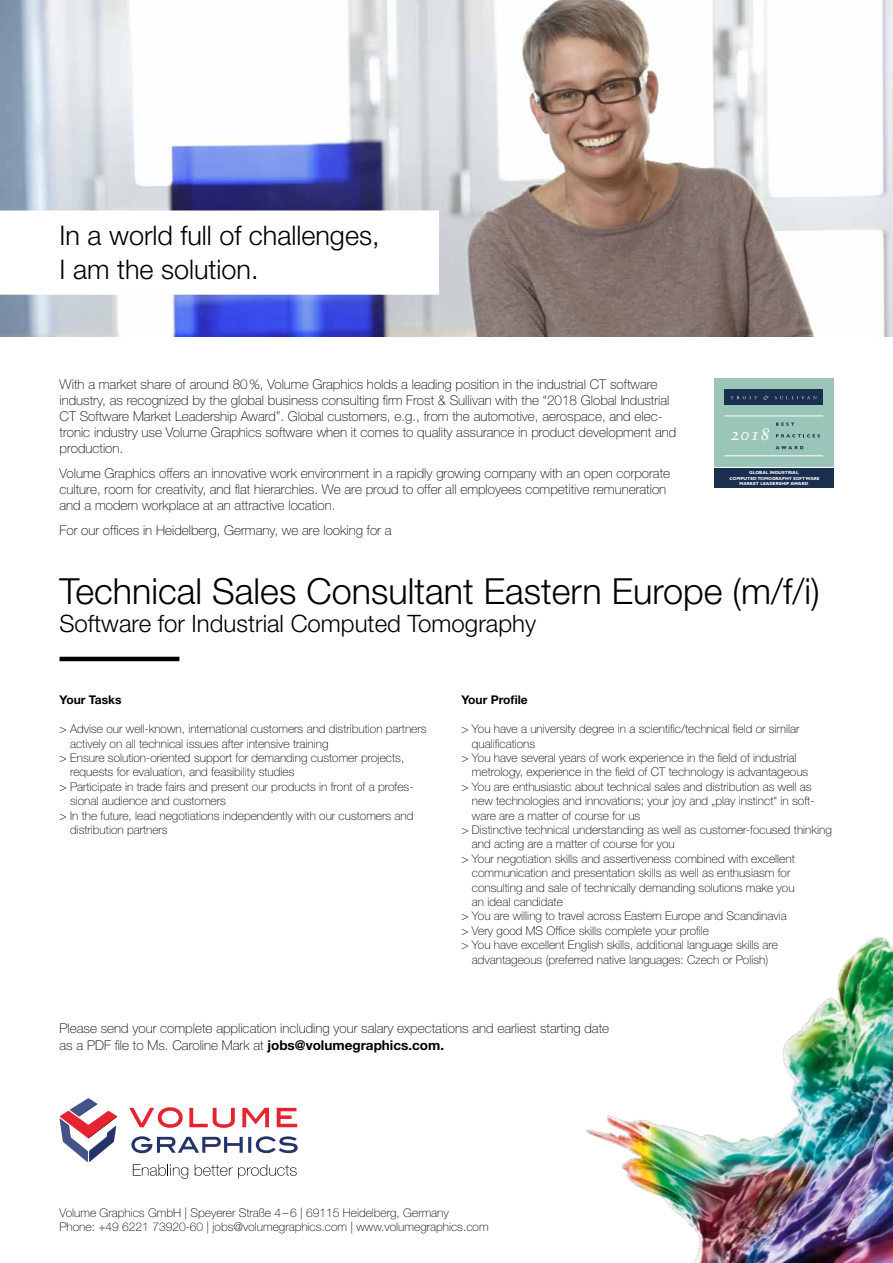
<style>
.page{position:relative;width:893px;height:1263px;background:#fff}
.page>*{position:absolute;margin:0;border:0;box-sizing:border-box;transform-origin:0 0}
.t1{font:300 36px "Helvetica Neue LT Std";color:#000}
.t2{font:300 27px/34.5px "Helvetica Neue LT Std";color:#000}
.t3{font:300 24px "Helvetica Neue LT Std";color:#000}
.t4{font:18px "Sabon Italic Os F";color:#fff}
.t5{font:100 13.5px/16.2px "Helvetica Neue LT Std";color:#000}
.t6{font:100 12px/14.4px "Helvetica Neue LT Std";color:#000}
.t7{font:700 12px "Helvetica Neue LT Std";color:#000}
.t8{font:700 4.5px/5.4px "Gill Sans";color:#fff;text-align:center}
.s1{font-weight:700}
</style>
<div class="page">
<svg style="left:131px;top:1136px;width:167px;height:17px"></svg>
<svg style="left:129px;top:1107px;width:54px;height:21px"></svg>
<svg style="left:242px;top:1108px;width:27px;height:19px"></svg>
<svg style="left:277px;top:1108px;width:20px;height:19px"></svg>
<svg style="left:189px;top:1108px;width:46px;height:20px"></svg>
<svg style="left:59px;top:1098px;width:58px;height:64px"></svg>
<svg style="left:133px;top:1164px;width:55px;height:15px"></svg>
<svg style="left:195px;top:1164px;width:102px;height:14px"></svg>
<div style="left:714px;top:379px;width:119px;height:88px;background:#9bc5b9"></div>
<div style="left:714px;top:468px;width:119px;height:20px;background:#1a2f50"></div>
<div style="left:725px;top:390px;width:98px;height:15px;background:#1a2f50"></div>
<svg style="left:731px;top:396px;width:26px;height:3px"></svg>
<svg style="left:775px;top:396px;width:42px;height:3px"></svg>
<svg style="left:764px;top:395px;width:5px;height:5px"></svg>
<hr style="left:725px;top:416px;width:98px;height:1px;background:#fff">
<hr style="left:725px;top:456px;width:98px;height:1px;background:#fff">
<svg style="left:776px;top:422px;width:18px;height:4px"></svg>
<svg style="left:776px;top:434px;width:44px;height:3px"></svg>
<svg style="left:776px;top:446px;width:27px;height:3px"></svg>
<hr style="left:60px;top:657px;width:119px;height:4px;background:#000">
<img style="left:0;top:0;width:893px;height:337px">
<svg style="left:0;top:210px;width:439px;height:85px"></svg>
<img style="left:585px;top:937px;width:308px;height:326px">
<h2 class="t2" style="left:60px;top:218px;width:321px">In a world full of challenges,<br>I am the solution.</h2>
<p class="t5" style="left:60px;top:376px;width:618px">With a market share of around 80%, Volume Graphics holds a leading position in the industrial CT software industry, as recognized by the global business consulting firm Frost &amp; Sullivan with the “2018 Global Industrial CT Software Market Leadership Award”. Global customers, e.g., from the automotive, aerospace, and elec&shy;tronic industry use Volume Graphics software when it comes to quality assurance in product development and production.</p>
<p class="t5" style="left:60px;top:465px;width:612px">Volume Graphics offers an innovative work environment in a rapidly growing company with an open corporate culture, room for creativity, and flat hierarchies. We are proud to offer all employees competitive remuneration and a modern workplace at an attractive location.</p>
<p class="t5" style="left:60px;top:522px;width:333px">For our offices in Heidelberg, Germany, we are looking for a</p>
<h3 class="t4" style="left:730px;top:423px;width:41px">2018</h3>
<p class="t8" style="left:729px;top:470px;width:92px">GLOBAL INDUSTRIAL<br>COMPUTED TOMOGRAPHY SOFTWARE<br>MARKET LEADERSHIP AWARD</p>
<h1 class="t1" style="left:60px;top:569px;width:762px">Technical Sales Consultant Eastern Europe (m/f/i)</h1>
<h3 class="t3" style="left:60px;top:609px;width:478px">Software for Industrial Computed Tomography</h3>
<p class="t7" style="left:60px;top:693px;width:64px">Your Tasks</p>
<p class="t6" style="left:60px;top:722px;width:369px">&gt; Advise our well-known, international customers and distribution partners</p>
<p class="t6" style="left:70px;top:736px;width:260px">actively on all technical issues after intensive training</p>
<p class="t6" style="left:60px;top:750px;width:346px">&gt; Ensure solution-oriented support for demanding customer projects,</p>
<p class="t6" style="left:70px;top:765px;width:226px">requests for evaluation, and feasibility studies</p>
<p class="t6" style="left:60px;top:779px;width:356px">&gt; Participate in trade fairs and present our products in front of a profes-</p>
<p class="t6" style="left:70px;top:794px;width:157px">sional audience and customers</p>
<p class="t6" style="left:60px;top:808px;width:355px">&gt; In the future, lead negotiations independently with our customers and</p>
<p class="t6" style="left:70px;top:822px;width:99px">distribution partners</p>
<p class="t7" style="left:461px;top:693px;width:68px">Your Profile</p>
<p class="t6" style="left:461px;top:722px;width:340px">&gt; You have a university degree in a scientific/technical field or similar</p>
<p class="t6" style="left:472px;top:736px;width:65px">qualifications</p>
<p class="t6" style="left:461px;top:750px;width:337px">&gt; You have several years of work experience in the field of industrial</p>
<p class="t6" style="left:472px;top:765px;width:338px">metrology, experience in the field of CT technology is advantageous</p>
<p class="t6" style="left:461px;top:779px;width:352px">&gt; You are enthusiastic about technical sales and distribution as well as</p>
<p class="t6" style="left:472px;top:794px;width:344px">new technologies and innovations; your joy and „play instinct“ in soft-</p>
<p class="t6" style="left:472px;top:808px;width:170px">ware are a matter of course for us</p>
<p class="t6" style="left:461px;top:822px;width:372px">&gt; Distinctive technical understanding as well as customer-focused thinking</p>
<p class="t6" style="left:472px;top:837px;width:204px">and acting are a matter of course for you</p>
<p class="t6" style="left:461px;top:851px;width:335px">&gt; Your negotiation skills and assertiveness combined with excellent</p>
<p class="t6" style="left:472px;top:866px;width:320px">communication and presentation skills as well as enthusiasm for</p>
<p class="t6" style="left:472px;top:880px;width:324px">consulting and sale of technically demanding solutions make you</p>
<p class="t6" style="left:472px;top:894px;width:92px">an ideal candidate</p>
<p class="t6" style="left:461px;top:909px;width:327px">&gt; You are willing to travel across Eastern Europe and Scandinavia</p>
<p class="t6" style="left:461px;top:923px;width:249px">&gt; Very good MS Office skills complete your profile</p>
<p class="t6" style="left:461px;top:938px;width:318px">&gt; You have excellent English skills, additional language skills are</p>
<p class="t6" style="left:472px;top:952px;width:298px">advantageous (preferred native languages: Czech or Polish)</p>
<p class="t5" style="left:60px;top:1020px;width:551px">Please send your complete application including your salary expectations and earliest starting date as a PDF file to Ms. Caroline Mark at <span class="s1">jobs@volumegraphics.com.</span></p>
<p class="t6" style="left:60px;top:1205px;width:431px">Volume Graphics GmbH | Speyerer Straße 4–6 | 69115 Heidelberg, Germany<br>Phone: +49 6221 73920-60 | jobs@volumegraphics.com | www.volumegraphics.com</p>
</div>
